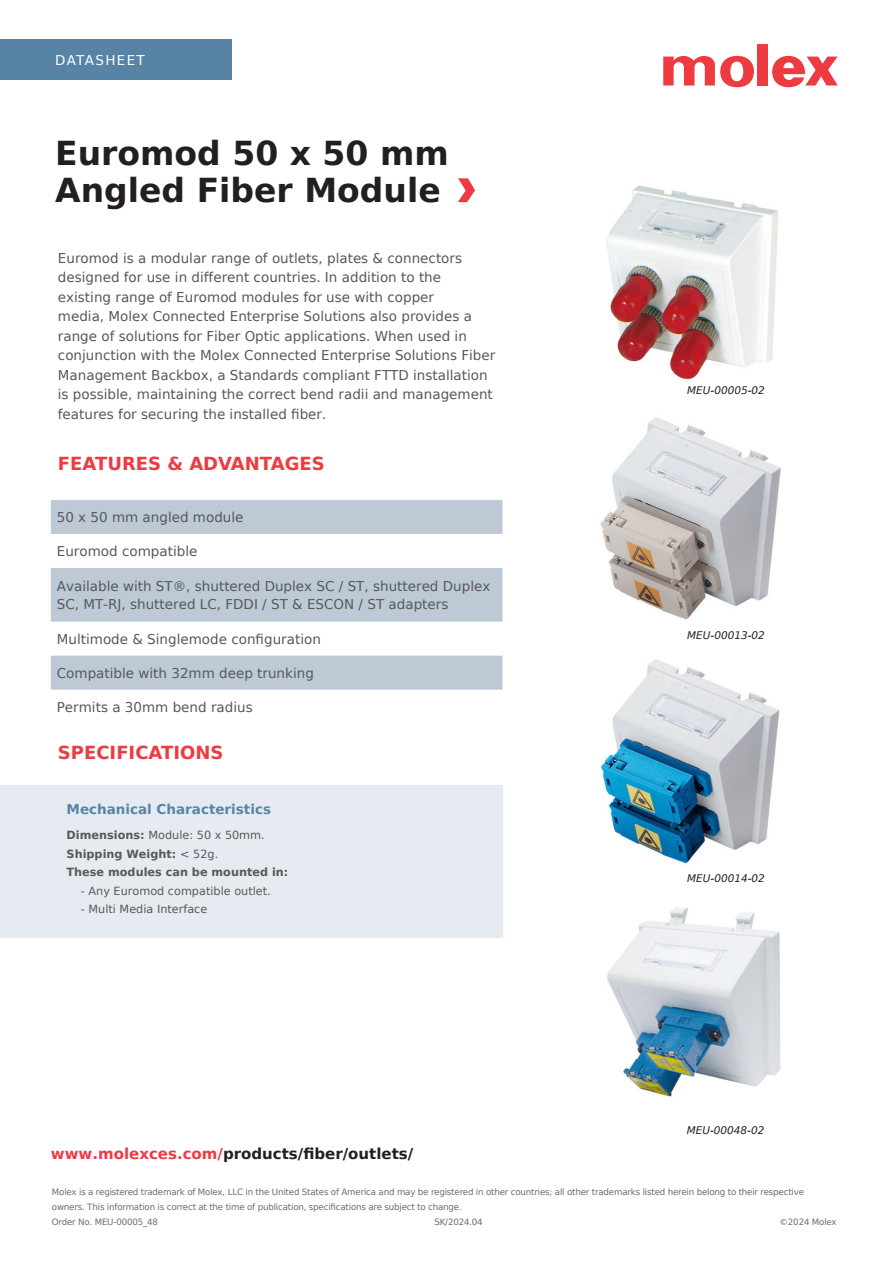
<style>
.page{position:relative;width:893px;height:1263px;background:#fff}
.page>*{position:absolute;margin:0;border:0;box-sizing:border-box;transform-origin:0 0}
.Datasheet_Header{font:700 33px "Bitstream Vera Sans";color:#231f20}
.Section_Header_Red{font:700 18px "Bitstream Vera Sans";color:#ee3a41}
.Weblink__red_black{font:700 15px "Bitstream Vera Sans";color:#231f20}
.Body_Text_80_Black{font:13.5px/19.5px "Bitstream Vera Sans";color:#57585a}
.List{font:13.5px/18px "Bitstream Vera Sans";color:#57585a}
.Specifications_Subheader_Blue{font:700 13.5px "Bitstream Vera Sans";color:#5784a4}
.Literature_Tab{font:13.5px "Bitstream Vera Sans";letter-spacing:.1em;color:#fff}
.Specifications_Category_Header{font:11.25px "Bitstream Vera Sans";color:#57585a}
.Specifications_Category_Header-2{font:700 11.25px "Bitstream Vera Sans";color:#57585a}
.Captions{font:italic 10.5px "Bitstream Vera Sans";color:#231f20}
.A4_Footer{font:8.7px/15px "Bitstream Vera Sans";letter-spacing:-.02em;color:#6c6d70}
.s1{font-weight:700}
.s2{font-weight:400}
.s3{color:#ee3a41}
</style>
<div class="page">
<div style="left:0;top:39px;width:231px;height:41px;background:#5784a4"></div>
<div style="left:757px;top:44px;width:11px;height:41px;background:#ee3a41"></div>
<svg style="left:663px;top:55px;width:91px;height:32px"></svg>
<svg style="left:772px;top:56px;width:66px;height:31px"></svg>
<svg style="left:458px;top:178px;width:17px;height:24px"></svg>
<svg style="left:51px;top:500px;width:451px;height:190px;fill:#bdc9d4"></svg>
<div style="left:0;top:785px;width:502px;height:153px;background:#e6ebf1"></div>
<img style="left:606px;top:185px;width:173px;height:195px">
<img style="left:600px;top:417px;width:181px;height:203px">
<img style="left:599px;top:659px;width:181px;height:206px">
<img style="left:607px;top:907px;width:174px;height:190px">
<p class="Literature_Tab" style="left:55px;top:53px;width:91px">DATASHEET</p>
<p class="Datasheet_Header" style="left:55px;top:134px;width:395px">Euromod 50 x 50 mm</p>
<p class="Datasheet_Header" style="left:55px;top:172px;width:387px">Angled Fiber Module</p>
<p class="Body_Text_80_Black" style="left:58px;top:248px;width:439px">Euromod is a modular range of outlets, plates &amp; connectors designed for use in different countries. In addition to the existing range of Euromod modules for use with copper<br>media, Molex Connected Enterprise Solutions also provides a range of solutions for Fiber Optic applications. When used in conjunction with the Molex Connected Enterprise Solutions Fiber Management Backbox, a Standards compliant FTTD installation is possible, maintaining the correct bend radii and management features for securing the installed fiber.</p>
<p class="Section_Header_Red" style="left:58px;top:453px;width:268px">FEATURES &amp; ADVANTAGES</p>
<p class="List" style="left:57px;top:508px;width:188px">50 x 50 mm angled module</p>
<p class="List" style="left:57px;top:542px;width:142px">Euromod compatible</p>
<p class="List" style="left:57px;top:577px;width:435px">Available with ST®, shuttered Duplex SC / ST, shuttered Duplex<br>SC, MT-RJ, shuttered LC, FDDI / ST &amp; ESCON / ST adapters</p>
<p class="List" style="left:57px;top:630px;width:266px">Multimode &amp; Singlemode configuration</p>
<p class="List" style="left:57px;top:664px;width:259px">Compatible with 32mm deep trunking</p>
<p class="List" style="left:57px;top:698px;width:197px">Permits a 30mm bend radius</p>
<p class="Section_Header_Red" style="left:58px;top:742px;width:167px">SPECIFICATIONS</p>
<p class="Specifications_Subheader_Blue" style="left:67px;top:801px;width:206px">Mechanical Characteristics</p>
<p class="Specifications_Category_Header" style="left:67px;top:828px;width:200px"><span class="s1">Dimensions:</span> Module: 50 x 50mm.</p>
<p class="Specifications_Category_Header-2" style="left:67px;top:847px;width:153px">Shipping Weight: <span class="s2">&lt; 52g.</span></p>
<p class="Specifications_Category_Header-2" style="left:67px;top:866px;width:223px">These modules can be mounted in:</p>
<p class="Specifications_Category_Header" style="left:81px;top:884px;width:191px">- Any Euromod compatible outlet.</p>
<p class="Specifications_Category_Header" style="left:81px;top:903px;width:128px">- Multi Media Interface</p>
<p class="Captions" style="left:687px;top:384px;width:79px">MEU-00005-02</p>
<p class="Captions" style="left:687px;top:630px;width:79px">MEU-00013-02</p>
<p class="Captions" style="left:687px;top:872px;width:79px">MEU-00014-02</p>
<p class="Captions" style="left:687px;top:1124px;width:79px">MEU-00048-02</p>
<p class="Weblink__red_black" style="left:51px;top:1145px;width:364px"><span class="s3">www.molexces.com/</span>products/fiber/outlets/</p>
<p class="A4_Footer" style="left:52px;top:1184px;width:754px">Molex is a registered trademark of Molex, LLC in the United States of America and may be registered in other countries; all other trademarks listed herein belong to their respective owners. This information is correct at the time of publication, specifications are subject to change.</p>
<p class="A4_Footer" style="left:52px;top:1214px;width:108px">Order No. MEU-00005_48</p>
<p class="A4_Footer" style="left:434px;top:1214px;width:50px">SK/2024.04</p>
<p class="A4_Footer" style="left:779px;top:1214px;width:59px">©2024 Molex</p>
</div>
